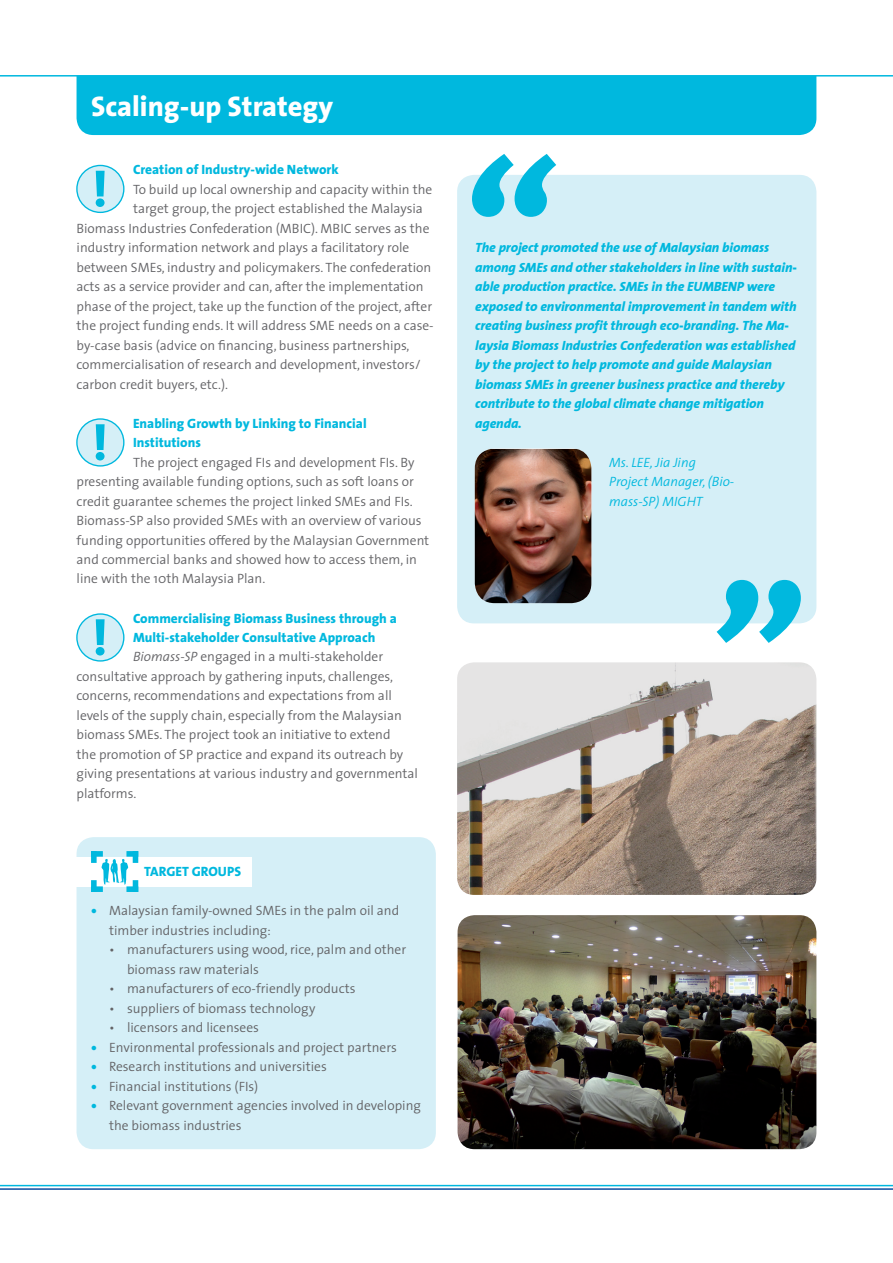
<style>
.page{position:relative;width:893px;height:1263px;background:#fff}
.page>*{position:absolute;margin:0;border:0;box-sizing:border-box;transform-origin:0 0}
.t1{font:800 28.5px "The Sans";color:#fff}
.t2{font:300 13.5px/19.5px "The Sans";color:#636366}
.t3{font:italic 800 13.5px/19.5px "The Sans";letter-spacing:-.005em;color:#00b8de}
.t4{font:800 13.5px/19.5px "The Sans";color:#00b8de}
.t5{font:italic 300 13.5px/19.5px "The Sans";color:#00b8de}
.s1{font-style:italic}
.s2{font-weight:800;color:#00b8de}
</style>
<div class="page">
<div style="left:77px;top:837px;width:359px;height:312px;background:#d5eff7;border-radius:17px"></div>
<div style="left:77px;top:77px;width:739px;height:58px;background:#00b8de"></div>
<svg style="left:0;top:75px;width:893px;height:2px"></svg>
<svg style="left:0;top:1184px;width:893px;height:6px"></svg>
<div style="left:457px;top:175px;width:359px;height:448px;background:#d5eff7;border-radius:17px"></div>
<svg style="left:472px;top:154px;width:84px;height:63px"></svg>
<svg style="left:717px;top:580px;width:84px;height:63px"></svg>
<img style="left:475px;top:449px;width:116px;height:154px">
<img style="left:458px;top:915px;width:358px;height:234px">
<img style="left:457px;top:662px;width:359px;height:233px">
<div style="left:77px;top:165px;width:47px;height:47px;background:#d5eff7;border-radius:50%"></div>
<div style="left:76px;top:165px;width:48px;height:48px;border:1px solid #00b8de;border-radius:50%"></div>
<svg style="left:96px;top:171px;width:9px;height:36px"></svg>
<div style="left:77px;top:419px;width:47px;height:47px;background:#d5eff7;border-radius:50%"></div>
<div style="left:76px;top:418px;width:48px;height:49px;border:1px solid #00b8de;border-radius:50%"></div>
<svg style="left:96px;top:424px;width:9px;height:36px"></svg>
<div style="left:77px;top:614px;width:47px;height:47px;background:#d5eff7;border-radius:50%"></div>
<div style="left:76px;top:613px;width:48px;height:49px;border:1px solid #00b8de;border-radius:50%"></div>
<svg style="left:96px;top:619px;width:9px;height:36px"></svg>
<div style="left:51px;top:857px;width:201px;height:29px;background:#fff"></div>
<div style="left:91px;top:851px;width:6px;height:12px;background:#00b8de"></div>
<div style="left:91px;top:851px;width:12px;height:6px;background:#00b8de"></div>
<div style="left:91px;top:886px;width:12px;height:6px;background:#00b8de"></div>
<div style="left:91px;top:880px;width:6px;height:12px;background:#00b8de"></div>
<div style="left:126px;top:851px;width:12px;height:6px;background:#00b8de"></div>
<div style="left:133px;top:851px;width:5px;height:12px;background:#00b8de"></div>
<div style="left:133px;top:880px;width:5px;height:12px;background:#00b8de"></div>
<div style="left:126px;top:886px;width:12px;height:6px;background:#00b8de"></div>
<svg style="left:101px;top:859px;width:27px;height:25px"></svg>
<h1 class="t1" style="left:91px;top:82px;width:244px">Scaling-up Strategy</h1>
<p class="t4" style="left:133px;top:159px;width:207px">Creation of Industry-wide Network</p>
<p class="t2" style="left:133px;top:179px;width:301px">To build up local ownership and capacity within the</p>
<p class="t2" style="left:133px;top:198px;width:291px">target group, the project established the Malaysia</p>
<p class="t2" style="left:77px;top:218px;width:354px">Biomass Industries Confederation (MBIC). MBIC serves as the</p>
<p class="t2" style="left:77px;top:237px;width:334px">industry information network and plays a facilitatory role</p>
<p class="t2" style="left:77px;top:257px;width:356px">between SMEs, industry and policymakers. The confederation</p>
<p class="t2" style="left:77px;top:276px;width:348px">acts as a service provider and can, after the implementation</p>
<p class="t2" style="left:77px;top:296px;width:357px">phase of the project, take up the function of the project, after</p>
<p class="t2" style="left:77px;top:315px;width:359px">the project funding ends. It will address SME needs on a case-</p>
<p class="t2" style="left:77px;top:335px;width:335px">by-case basis (advice on financing, business partnerships,</p>
<p class="t2" style="left:77px;top:354px;width:346px">commercialisation of research and development, investors/</p>
<p class="t2" style="left:77px;top:374px;width:153px">carbon credit buyers, etc.).</p>
<p class="t4" style="left:133px;top:413px;width:235px">Enabling Growth by Linking to Financial<br>Institutions</p>
<p class="t2" style="left:77px;top:452px;width:354px;text-indent:56px">The project engaged FIs and development FIs. By presenting available funding options, such as soft loans or credit guarantee schemes the project linked SMEs and FIs.<br>Biomass-SP also provided SMEs with an overview of various funding opportunities offered by the Malaysian Government and commercial banks and showed how to access them, in line with the 10th Malaysia Plan.</p>
<p class="t4" style="left:133px;top:608px;width:265px">Commercialising Biomass Business through a</p>
<p class="t4" style="left:133px;top:627px;width:244px">Multi-stakeholder Consultative Approach</p>
<p class="t2" style="left:133px;top:647px;width:252px"><span class="s1">Biomass-SP</span> engaged in a multi-stakeholder</p>
<p class="t2" style="left:77px;top:666px;width:318px">consultative approach by gathering inputs, challenges,</p>
<p class="t2" style="left:77px;top:686px;width:317px">concerns, recommendations and expectations from all</p>
<p class="t2" style="left:77px;top:705px;width:327px">levels of the supply chain, especially from the Malaysian</p>
<p class="t2" style="left:77px;top:725px;width:316px">biomass SMEs. The project took an initiative to extend</p>
<p class="t2" style="left:77px;top:744px;width:328px">the promotion of SP practice and expand its outreach by</p>
<p class="t2" style="left:77px;top:764px;width:343px">giving presentations at various industry and governmental</p>
<p class="t2" style="left:77px;top:783px;width:62px">platforms.</p>
<p class="t4" style="left:144px;top:861px;width:98px">TARGET GROUPS</p>
<p class="t2" style="left:109px;top:900px;width:292px;text-indent:-18px"><span class="s2">•</span> Malaysian family-owned SMEs in the palm oil and timber industries including:</p>
<p class="t2" style="left:127px;top:939px;width:281px;text-indent:-18px">• manufacturers using wood, rice, palm and other biomass raw materials</p>
<p class="t2" style="left:109px;top:978px;width:248px">• manufacturers of eco-friendly products</p>
<p class="t2" style="left:109px;top:998px;width:208px">• suppliers of biomass technology</p>
<p class="t2" style="left:109px;top:1017px;width:152px">• licensors and licensees</p>
<p class="t2" style="left:91px;top:1037px;width:307px"><span class="s2">•</span> Environmental professionals and project partners</p>
<p class="t2" style="left:91px;top:1056px;width:237px"><span class="s2">•</span> Research institutions and universities</p>
<p class="t2" style="left:91px;top:1076px;width:169px"><span class="s2">•</span> Financial institutions (FIs)</p>
<p class="t2" style="left:109px;top:1095px;width:313px;text-indent:-18px"><span class="s2">•</span> Relevant government agencies involved in developing the biomass industries</p>
<p class="t3" style="left:475px;top:237px;width:323px">The project promoted the use of Malaysian biomass among SMEs and other stakeholders in line with sustain&shy;able production practice. SMEs in the EUMBENP were exposed to environmental improvement in tandem with creating business profit through eco-branding. The Ma&shy;laysia Biomass Industries Confederation was established by the project to help promote and guide Malaysian biomass SMEs in greener business practice and thereby contribute to the global climate change mitigation agenda.</p>
<p class="t5" style="left:609px;top:452px;width:127px">Ms. LEE, Jia Jing<br>Project Manager, (Bio&shy;mass-SP) MIGHT</p>
</div>
